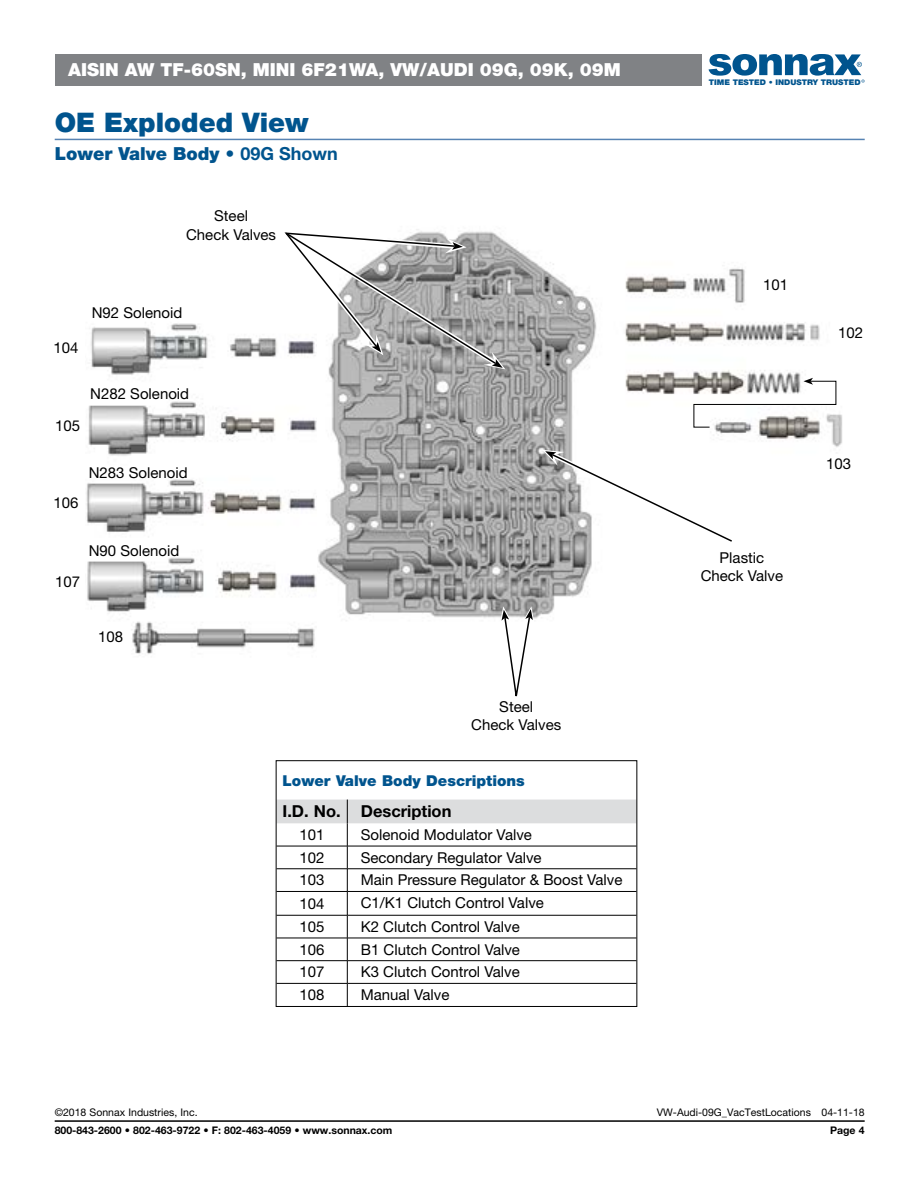
<style>
.page{position:relative;width:918px;height:1188px;background:#fff}
.page>*{position:absolute;margin:0;border:0;box-sizing:border-box;transform-origin:0 0}
.t1{font:900 27px "Helvetica Neue LT Std";color:#00548e}
.t2{font:900 18px "Helvetica Neue LT Std";color:#fff}
.t3{font:900 18px "Helvetica Neue LT Std";color:#00548e}
.t4{font:700 16.5px "Helvetica Neue LT Std";color:#000}
.t5{font:15px/18.3px "Helvetica Neue LT Std";color:#000;text-align:center}
.t6{font:900 15px "Helvetica Neue LT Std";color:#00548e}
.t7{font:10.5px "Helvetica Neue LT Std";color:#000}
.t8{font:700 10.5px "Helvetica Neue LT Std";color:#000}
.t9{font:900 7.8px "Helvetica Neue LT Std";color:#00548e}
.s1{font-weight:700}
</style>
<div class="page">
<hr style="left:55px;top:1120px;width:810px;height:2px;background:#000">
<div style="left:55px;top:54px;width:646px;height:31px;background:#808285"></div>
<svg style="left:709px;top:54px;width:156px;height:29px"></svg>
<hr style="left:55px;top:139px;width:810px;height:1px;background:#5783b3">
<svg style="left:278px;top:800px;width:357px;height:205px"></svg>
<div style="left:276px;top:760px;width:361px;height:247px;border:1px solid #000"></div>
<img style="left:86px;top:241px;width:756px;height:413px">
<svg style="left:276px;top:229px;width:229px;height:140px"></svg>
<svg style="left:542px;top:449px;width:196px;height:98px"></svg>
<svg style="left:499px;top:606px;width:36px;height:91px"></svg>
<svg style="left:693px;top:378px;width:144px;height:50px"></svg>
<p class="t2" style="left:68px;top:59px;width:554px">AISIN AW TF-60SN, MINI 6F21WA, VW/AUDI 09G, 09K, 09M</p>
<h1 class="t1" style="left:55px;top:106px;width:256px">OE Exploded View</h1>
<p class="t3" style="left:55px;top:143px;width:285px">Lower Valve Body • <span class="s1">09G Shown</span></p>
<p class="t5" style="left:186px;top:207px;width:92px">Steel<br>Check Valves</p>
<p class="t5" style="left:53px;top:338px;width:27px">104</p>
<p class="t5" style="left:92px;top:303px;width:92px">N92 Solenoid</p>
<p class="t5" style="left:55px;top:416px;width:27px">105</p>
<p class="t5" style="left:90px;top:385px;width:100px">N282 Solenoid</p>
<p class="t5" style="left:53px;top:494px;width:27px">106</p>
<p class="t5" style="left:89px;top:463px;width:100px">N283 Solenoid</p>
<p class="t5" style="left:55px;top:572px;width:27px">107</p>
<p class="t5" style="left:89px;top:541px;width:92px">N90 Solenoid</p>
<p class="t5" style="left:98px;top:628px;width:27px">108</p>
<p class="t5" style="left:471px;top:697px;width:92px">Steel<br>Check Valves</p>
<p class="t6" style="left:283px;top:771px;width:244px">Lower Valve Body Descriptions</p>
<p class="t4" style="left:283px;top:801px;width:171px">I.D. No. Description</p>
<p class="t5" style="left:299px;top:825px;width:27px">101</p>
<p class="t5" style="left:361px;top:825px;width:173px">Solenoid Modulator Valve</p>
<p class="t5" style="left:299px;top:848px;width:27px">102</p>
<p class="t5" style="left:361px;top:848px;width:182px">Secondary Regulator Valve</p>
<p class="t5" style="left:299px;top:871px;width:27px">103</p>
<p class="t5" style="left:361px;top:871px;width:263px">Main Pressure Regulator &amp; Boost Valve</p>
<p class="t5" style="left:299px;top:894px;width:27px">104</p>
<p class="t5" style="left:361px;top:893px;width:185px">C1/K1 Clutch Control Valve</p>
<p class="t5" style="left:299px;top:917px;width:27px">105</p>
<p class="t5" style="left:361px;top:917px;width:160px">K2 Clutch Control Valve</p>
<p class="t5" style="left:299px;top:940px;width:27px">106</p>
<p class="t5" style="left:361px;top:940px;width:161px">B1 Clutch Control Valve</p>
<p class="t5" style="left:299px;top:963px;width:27px">107</p>
<p class="t5" style="left:361px;top:963px;width:160px">K3 Clutch Control Valve</p>
<p class="t5" style="left:299px;top:985px;width:27px">108</p>
<p class="t5" style="left:361px;top:985px;width:90px">Manual Valve</p>
<p class="t9" style="left:709px;top:78px;width:153px">TIME TESTED • INDUSTRY TRUSTED</p>
<p class="t5" style="left:763px;top:275px;width:27px">101</p>
<p class="t5" style="left:838px;top:323px;width:27px">102</p>
<p class="t5" style="left:701px;top:548px;width:84px">Plastic<br>Check Valve</p>
<p class="t5" style="left:826px;top:454px;width:27px">103</p>
<p class="t7" style="left:55px;top:1106px;width:144px">©2018 Sonnax Industries, Inc.</p>
<p class="t7" style="left:657px;top:1106px;width:209px">VW-Audi-09G_VacTestLocations 04-11-18</p>
<p class="t8" style="left:55px;top:1124px;width:339px">800-843-2600 • 802-463-9722 • F: 802-463-4059 • www.sonnax.com</p>
<p class="t8" style="left:830px;top:1124px;width:36px">Page 4</p>
</div>
